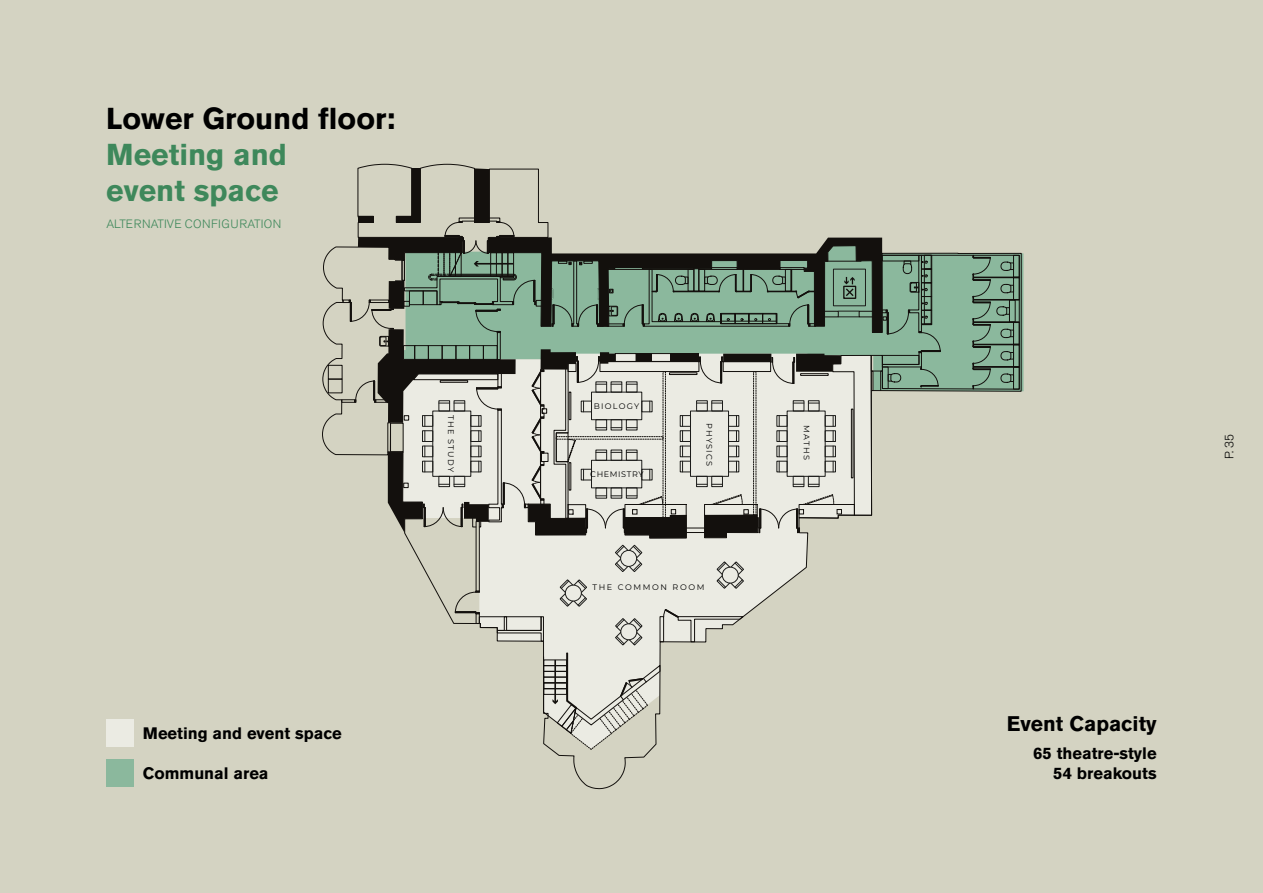
<style>
.page{position:relative;width:1263px;height:893px;background:#d4d3c2}
.page>*{position:absolute;margin:0;border:0;box-sizing:border-box;transform-origin:0 0}
.t1{font:700 30px/36px "Akzidenz Grotesk Pro";color:#3e885b}
.t2{font:700 30px "Akzidenz Grotesk Pro";color:#000}
.t3{font:700 21px "Akzidenz Grotesk Pro";color:#000}
.t4{font:700 16.5px/19.8px "Akzidenz Grotesk Pro";color:#000;text-align:right}
.t5{font:300 12px "Akzidenz Grotesk Pro";letter-spacing:.03em;color:#3e885b}
.t6{font:300 12px "Akzidenz Grotesk Pro";color:#000}
.t7{font:8.1px "Montserrat";letter-spacing:.15em;color:#000}
.t8{font:8.1px "Montserrat";letter-spacing:.2em;color:#000}
.t9{font:8.1px "Montserrat";letter-spacing:.075em;color:#000}
</style>
<div class="page">
<svg style="left:322px;top:164px;width:700px;height:625px;background:#d5d4c5"></svg>
<svg style="left:455px;top:591px;width:89px;height:50px;background:#cfcec4"></svg>
<svg style="left:663px;top:609px;width:80px;height:33px;background:#cbcbc1"></svg>
<svg style="left:543px;top:653px;width:117px;height:97px;background:#cecec4"></svg>
<div style="left:544px;top:683px;width:23px;height:6px;border:1px solid #13100d"></div>
<svg style="left:342px;top:168px;width:677px;height:370px;background:#abb4a5"></svg>
<div style="left:106px;top:760px;width:27px;height:27px;background:#8bb89d"></div>
<div style="left:106px;top:719px;width:27px;height:27px;background:#ebebe3"></div>
<h1 class="t2" style="left:106px;top:99px;width:290px">Lower Ground floor:</h1>
<h1 class="t1" style="left:106px;top:136px;width:182px">Meeting and event space</h1>
<p class="t5" style="left:106px;top:216px;width:176px">ALTERNATIVE CONFIGURATION</p>
<p class="t7" style="left:457px;top:415px;width:58px;rotate:90deg">THE STUDY</p>
<p class="t4" style="left:143px;top:723px;width:200px">Meeting and event space</p>
<p class="t4" style="left:143px;top:763px;width:127px">Communal area</p>
<p class="t7" style="left:594px;top:400px;width:47px">BIOLOGY</p>
<p class="t9" style="left:590px;top:469px;width:55px">CHEMISTRY</p>
<p class="t7" style="left:715px;top:423px;width:44px;rotate:90deg">PHYSICS</p>
<p class="t8" style="left:592px;top:581px;width:114px">THE COMMON ROOM</p>
<p class="t7" style="left:812px;top:425px;width:36px;rotate:90deg">MATHS</p>
<p class="t6" style="left:1221px;top:459px;width:27px;rotate:-90deg">P. 35</p>
<p class="t3" style="left:1007px;top:710px;width:151px">Event Capacity</p>
<p class="t4" style="left:1033px;top:743px;width:125px">65 theatre-style<br>54 breakouts</p>
</div>
